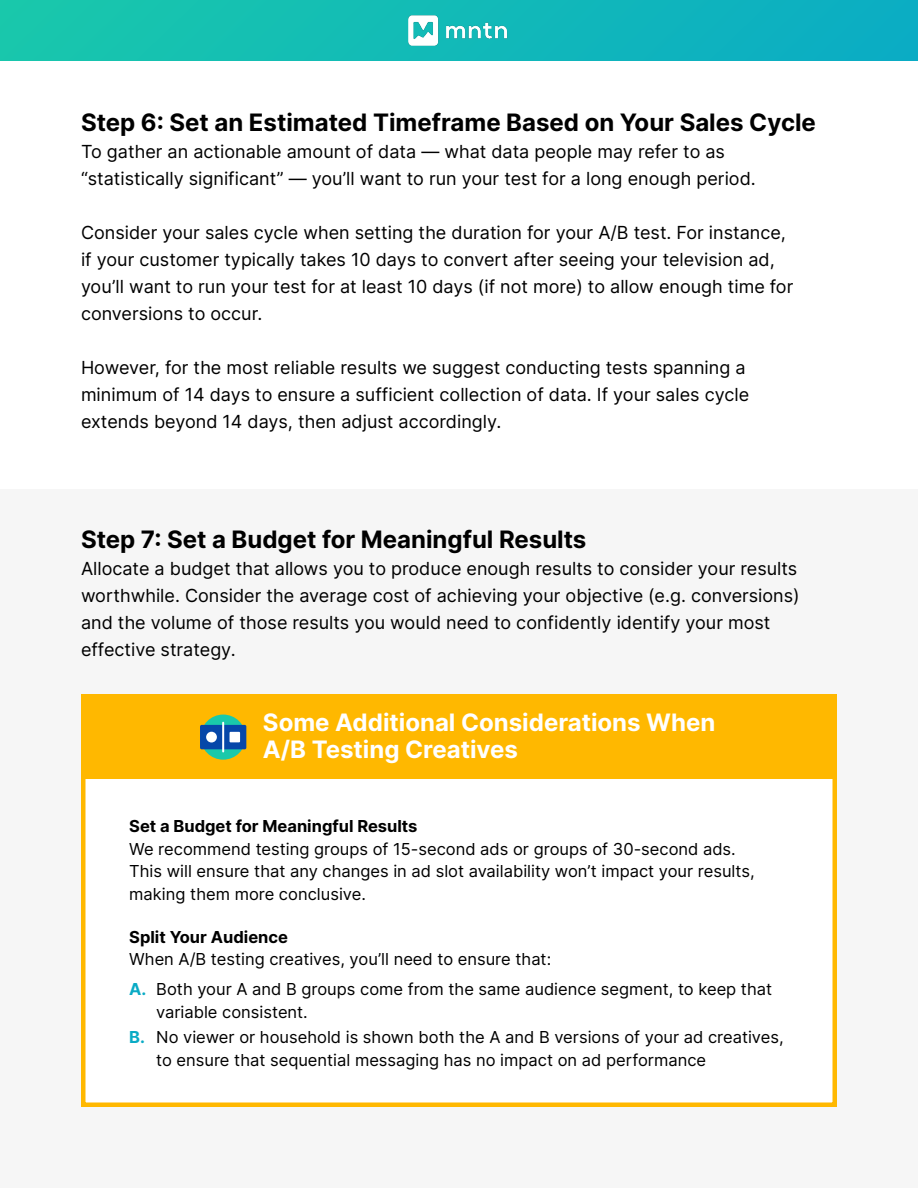
<style>
.page{position:relative;width:918px;height:1188px;background:#fff}
.page>*{position:absolute;margin:0;border:0;box-sizing:border-box;transform-origin:0 0}
.t1{font:700 24px "Inter";color:#000}
.t2{font:700 24px/27px "Inter";color:#fff}
.t3{font:18px/27px "Inter";color:#000}
.t4{font:16.5px/22.5px "Inter";color:#000}
.t5{font:700 16.5px "Inter";color:#000}
.s1{font-weight:700;color:#0aabc5}
</style>
<div class="page">
<div style="left:0;top:0;width:918px;height:60px;background:linear-gradient(to right,#19c7ab,#0bacc4)"></div>
<img style="left:402px;top:7px;width:114px;height:47px">
<div style="left:0;top:489px;width:918px;height:699px;background:#f6f6f6"></div>
<div style="left:81px;top:766px;width:756px;height:341px;background:#fff;border:4px solid #ffb800"></div>
<div style="left:81px;top:694px;width:756px;height:84px;background:#ffb800"></div>
<svg style="left:201px;top:715px;width:45px;height:45px"></svg>
<div style="left:200px;top:725px;width:46px;height:24px;background:#0647a9;border-radius:2px"></div>
<div style="left:230px;top:732px;width:10px;height:10px;background:#fff"></div>
<div style="left:206px;top:732px;width:11px;height:10px;background:#fff;border-radius:50%"></div>
<hr style="left:222px;top:723px;width:2px;height:29px;background:#fff">
<h1 class="t1" style="left:81px;top:105px;width:737px">Step 6: Set an Estimated Timeframe Based on Your Sales Cycle</h1>
<p class="t3" style="left:81px;top:138px;width:676px">To gather an actionable amount of data — what data people may refer to as “statistically significant” — you’ll want to run your test for a long enough period.</p>
<p class="t3" style="left:81px;top:219px;width:714px">Consider your sales cycle when setting the duration for your A/B test. For instance, if your customer typically takes 10 days to convert after seeing your television ad, you’ll want to run your test for at least 10 days (if not more) to allow enough time for conversions to occur.</p>
<p class="t3" style="left:81px;top:354px;width:670px">However, for the most reliable results we suggest conducting tests spanning a minimum of 14 days to ensure a sufficient collection of data. If your sales cycle extends beyond 14 days, then adjust accordingly.</p>
<h1 class="t1" style="left:81px;top:522px;width:507px">Step 7: Set a Budget for Meaningful Results</h1>
<p class="t3" style="left:81px;top:554px;width:720px">Allocate a budget that allows you to produce enough results to consider your results worthwhile. Consider the average cost of achieving your objective (e.g. conversions) and the volume of those results you would need to confidently identify your most effective strategy.</p>
<h1 class="t2" style="left:263px;top:708px;width:454px">Some Additional Considerations When<br>A/B Testing Creatives</h1>
<p class="t5" style="left:129px;top:814px;width:290px">Set a Budget for Meaningful Results</p>
<p class="t4" style="left:129px;top:837px;width:627px">We recommend testing groups of 15-second ads or groups of 30-second ads.<br>This will ensure that any changes in ad slot availability won’t impact your results, making them more conclusive.</p>
<p class="t5" style="left:129px;top:925px;width:160px">Split Your Audience</p>
<p class="t4" style="left:129px;top:944px;width:644px;line-height:30px">When A/B testing creatives, you’ll need to ensure that:<br><span class="s1">A.</span> Both your A and B groups come from the same audience segment, to keep that</p>
<p class="t4" style="left:129px;top:999px;width:656px;line-height:25.5px;text-indent:27px">variable consistent.<br><span class="s1">B.</span> No viewer or household is shown both the A and B versions of your ad creatives,</p>
<p class="t4" style="left:156px;top:1048px;width:551px">to ensure that sequential messaging has no impact on ad performance</p>
</div>
